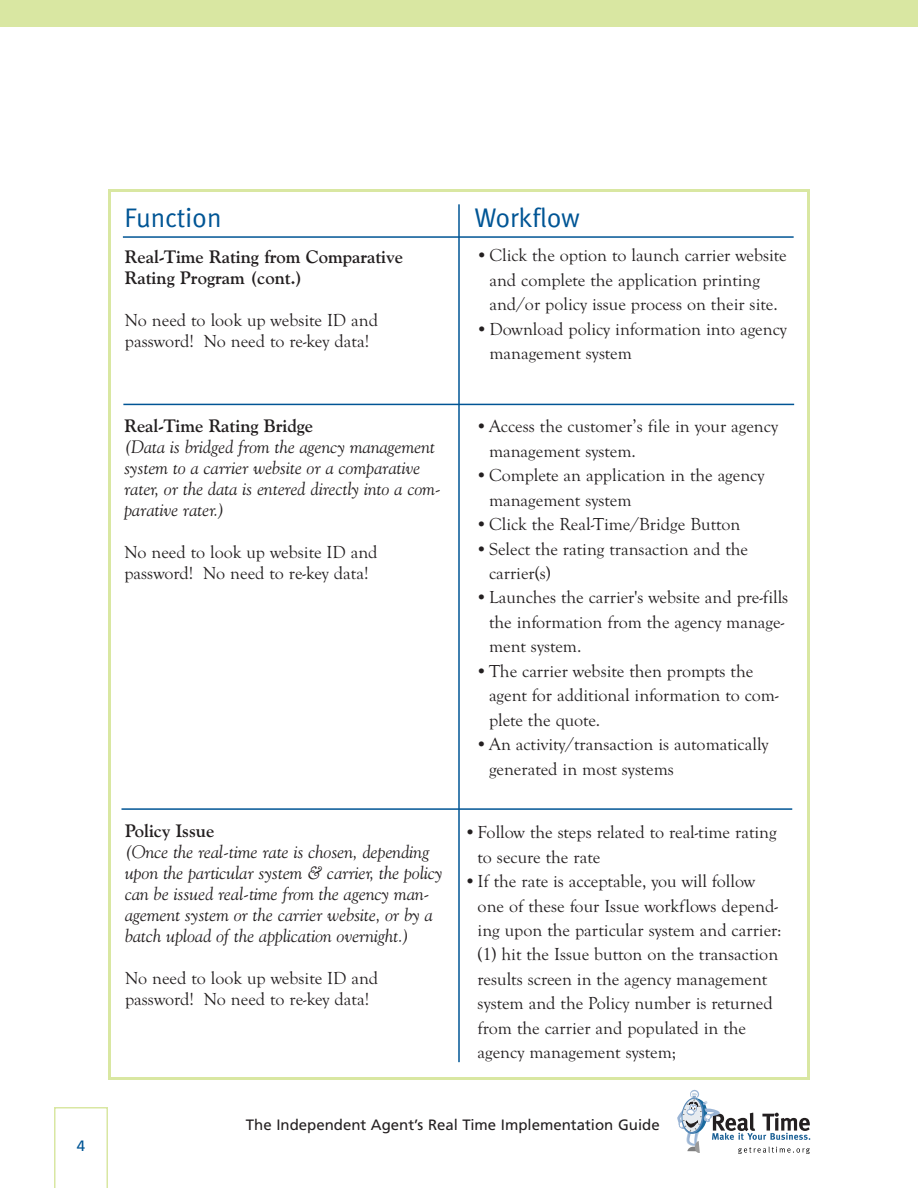
<style>
.page{position:relative;width:918px;height:1188px;background:#fff}
.page>*{position:absolute;margin:0;border:0;box-sizing:border-box;transform-origin:0 0}
.t1{font:27px "Meta";color:#005595}
.t2{font:18px/24.5px "Goudy Old Style T";color:#231f20}
.t3{font:italic 18px/21px "Goudy Old Style BT";color:#231f20}
.t4{font:700 18px/21px "Goudy Old Style BT";color:#231f20}
.t5{font:15px "Frutiger";color:#231f20}
.t6{font:15px "Frutiger";color:#005595}
</style>
<div class="page">
<svg style="left:54px;top:1107px;width:54px;height:81px"></svg>
<svg style="left:677px;top:1090px;width:133px;height:64px"></svg>
<div style="left:0;top:0;width:918px;height:27px;background:#d9e7a2"></div>
<div style="left:108px;top:189px;width:702px;height:891px;border:3px solid #d9e7a2"></div>
<hr style="left:122px;top:808px;width:670px;height:2px;background:#005595">
<hr style="left:123px;top:236px;width:671px;height:2px;background:#005595">
<hr style="left:458px;top:204px;width:2px;height:858px;background:#005595">
<hr style="left:123px;top:404px;width:671px;height:1px;background:#005595">
<p class="t6" style="left:77px;top:1140px;width:10px">4</p>
<h1 class="t1" style="left:124px;top:202px;width:99px">Function</h1>
<h1 class="t1" style="left:474px;top:202px;width:107px">Workflow</h1>
<p class="t4" style="left:125px;top:247px;width:280px">Real-Time Rating from Comparative<br>Rating Program (cont.)</p>
<p class="t2" style="left:125px;top:309px;width:255px;line-height:21px">No need to look up website ID and password! No need to re-key data!</p>
<p class="t2" style="left:489px;top:243px;width:299px;text-indent:-14px">•Click the option to launch carrier website and complete the application printing and/or policy issue process on their site.</p>
<p class="t2" style="left:489px;top:316px;width:299px;text-indent:-14px">•Download policy information into agency management system</p>
<p class="t4" style="left:124px;top:417px;width:190px">Real-Time Rating Bridge</p>
<p class="t3" style="left:124px;top:438px;width:318px">(Data is bridged from the agency management system to a carrier website or a comparative rater, or the data is entered directly into a com&shy;parative rater.)</p>
<p class="t2" style="left:124px;top:542px;width:255px;line-height:21px">No need to look up website ID and password! No need to re-key data!</p>
<p class="t4" style="left:125px;top:822px;width:91px">Policy Issue</p>
<p class="t3" style="left:125px;top:843px;width:319px">(Once the real-time rate is chosen, depending upon the particular system &amp; carrier, the policy can be issued real-time from the agency man&shy;agement system or the carrier website, or by a batch upload of the application overnight.)</p>
<p class="t2" style="left:125px;top:967px;width:255px;line-height:21px">No need to look up website ID and password! No need to re-key data!</p>
<p class="t2" style="left:489px;top:414px;width:291px;text-indent:-14px">•Access the customer’s file in your agency management system.</p>
<p class="t2" style="left:489px;top:463px;width:277px;text-indent:-14px">•Complete an application in the agency management system</p>
<p class="t2" style="left:476px;top:512px;width:266px">•Click the Real-Time/Bridge Button</p>
<p class="t2" style="left:489px;top:536px;width:261px;text-indent:-14px">•Select the rating transaction and the carrier(s)</p>
<p class="t2" style="left:489px;top:585px;width:301px;text-indent:-14px">•Launches the carrier's website and pre-fills the information from the agency manage&shy;ment system.</p>
<p class="t2" style="left:489px;top:658px;width:291px;text-indent:-14px">•The carrier website then prompts the agent for additional information to com&shy;plete the quote.</p>
<p class="t2" style="left:489px;top:732px;width:281px;text-indent:-14px">•An activity/transaction is automatically generated in most systems</p>
<p class="t2" style="left:478px;top:820px;width:301px;text-indent:-14px">•Follow the steps related to real-time rating to secure the rate</p>
<p class="t2" style="left:478px;top:869px;width:305px;text-indent:-14px">•If the rate is acceptable, you will follow one of these four Issue workflows depend&shy;ing upon the particular system and carrier: (1) hit the Issue button on the transaction results screen in the agency management system and the Policy number is returned from the carrier and populated in the agency management system;</p>
<p class="t5" style="left:246px;top:1118px;width:415px">The Independent Agent’s Real Time Implementation Guide</p>
</div>
